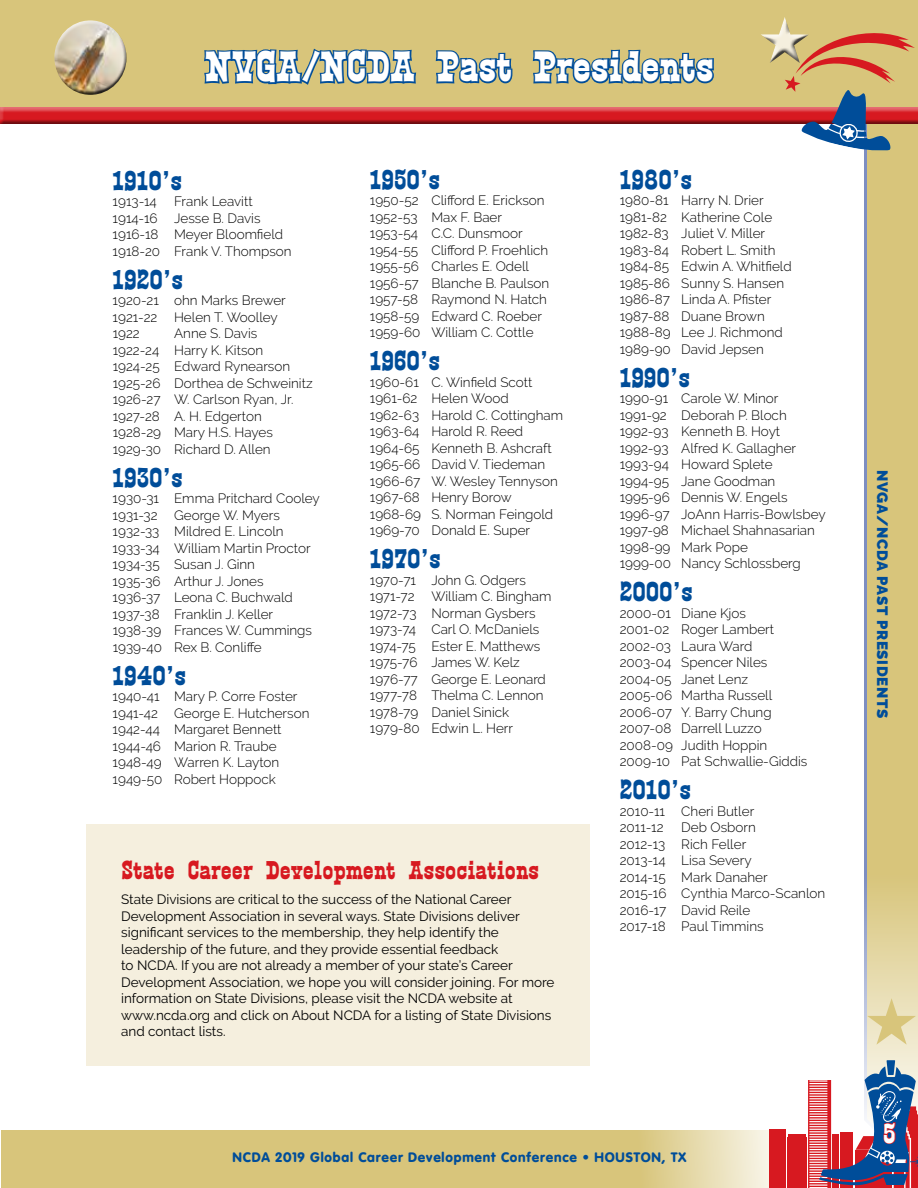
<style>
.page{position:relative;width:918px;height:1188px;background:#fff}
.page>*{position:absolute;margin:0;border:0;box-sizing:border-box;transform-origin:0 0}
.t1{font:42px "Calamity";color:#fff}
.t2{font:27px "Calamity";color:#004d99}
.t3{font:27px "Calamity";color:#fff}
.t4{font:25.5px "Calamity";color:#d71920}
.t5{font:900 15px "Raleway";letter-spacing:.05em;color:#004d99}
.t6{font:300 13.5px/16.5px "Raleway";color:#000}
.t7{font:13.5px/16.5px "Raleway";color:#000}
.t8{font:900 13.5px "VAG Rounded";letter-spacing:.06em;color:#004d99}
</style>
<div class="page">
<svg style="left:864px;top:124px;width:54px;height:936px;background:#d4c485"></svg>
<div style="left:0;top:0;width:918px;height:124px;background:#d8c57b"></div>
<svg style="left:204px;top:48px;width:213px;height:37px"></svg>
<svg style="left:435px;top:50px;width:78px;height:34px"></svg>
<svg style="left:532px;top:49px;width:182px;height:35px"></svg>
<div style="left:0;top:107px;width:918px;height:17px;background:#000;opacity:.5"></div>
<div style="left:1px;top:1130px;width:772px;height:58px;background:#d8c57b"></div>
<div style="left:769px;top:1129px;width:17px;height:59px;background:#d71920"></div>
<div style="left:787px;top:1138px;width:20px;height:50px;background:#d71920"></div>
<svg style="left:788px;top:1060px;width:130px;height:128px"></svg>
<div style="left:51px;top:19px;width:74px;height:58px;background:#fff;opacity:.75"></div>
<div style="left:55px;top:32px;width:73px;height:64px;background:#000;opacity:.75"></div>
<div style="left:86px;top:824px;width:504px;height:242px;background:#f5efde"></div>
<svg style="left:867px;top:998px;width:49px;height:47px;background:#ede4c3"></svg>
<svg style="left:760px;top:17px;width:155px;height:135px"></svg>
<h1 class="t1" style="left:205px;top:41px;width:510px">NVGA/NCDA Past Presidents</h1>
<h2 class="t2" style="left:113px;top:163px;width:71px">1910’s</h2>
<p class="t6" style="left:113px;top:193px;width:46px">1913-14</p>
<p class="t6" style="left:113px;top:193px;width:181px;text-indent:62px">Frank Leavitt<br>1914-16 Jesse B. Davis<br>1916-18 Meyer Bloomfield<br>1918-20 Frank V. Thompson</p>
<h2 class="t2" style="left:113px;top:262px;width:72px">1920’s</h2>
<p class="t6" style="left:113px;top:292px;width:175px">1920-21 ohn Marks Brewer<br>1921-22 Helen T. Woolley<br>1922</p>
<p class="t6" style="left:113px;top:325px;width:201px;text-indent:62px">Anne S. Davis<br>1922-24 Harry K. Kitson<br>1924-25 Edward Rynearson<br>1925-26 Dorthea de Schweinitz<br>1926-27 W. Carlson Ryan, Jr.<br>1927-28 A. H. Edgerton<br>1928-29 Mary H.S. Hayes<br>1929-30 Richard D. Allen</p>
<h2 class="t2" style="left:113px;top:460px;width:72px">1930’s</h2>
<p class="t6" style="left:113px;top:490px;width:209px">1930-31 Emma Pritchard Cooley<br>1931-32 George W. Myers<br>1932-33 Mildred E. Lincoln<br>1933-34 William Martin Proctor<br>1934-35 Susan J. Ginn<br>1935-36 Arthur J. Jones<br>1936-37 Leona C. Buchwald<br>1937-38 Franklin J. Keller<br>1938-39 Frances W. Cummings<br>1939-40 Rex B. Conliffe</p>
<h2 class="t2" style="left:113px;top:658px;width:75px">1940’s</h2>
<p class="t6" style="left:113px;top:688px;width:198px">1940-41 Mary P. Corre Foster<br>1941-42 George E. Hutcherson<br>1942-44 Margaret Bennett<br>1944-46 Marion R. Traube<br>1948-49 Warren K. Layton<br>1949-50 Robert Hoppock</p>
<h2 class="t2" style="left:370px;top:163px;width:72px">1950’s</h2>
<p class="t6" style="left:370px;top:192px;width:181px">1950-52 Clifford E. Erickson<br>1952-53 Max F. Baer<br>1953-54 C.C. Dunsmoor<br>1954-55 Clifford P. Froehlich<br>1955-56 Charles E. Odell<br>1956-57 Blanche B. Paulson<br>1957-58 Raymond N. Hatch<br>1958-59 Edward C. Roeber<br>1959-60 William C. Cottle</p>
<h2 class="t2" style="left:370px;top:344px;width:72px">1960’s</h2>
<p class="t6" style="left:370px;top:374px;width:195px">1960-61 C. Winfield Scott<br>1961-62 Helen Wood<br>1962-63 Harold C. Cottingham<br>1963-64 Harold R. Reed<br>1964-65 Kenneth B. Ashcraft<br>1965-66 David V. Tiedeman<br>1966-67 W. Wesley Tennyson<br>1967-68 Henry Borow<br>1968-69 S. Norman Feingold<br>1969-70 Donald E. Super</p>
<h2 class="t2" style="left:370px;top:542px;width:72px">1970’s</h2>
<p class="t6" style="left:370px;top:572px;width:183px">1970-71 John G. Odgers<br>1971-72 William C. Bingham<br>1972-73 Norman Gysbers<br>1973-74 Carl O. McDaniels<br>1974-75 Ester E. Matthews<br>1975-76 James W. Kelz<br>1976-77 George E. Leonard<br>1977-78 Thelma C. Lennon<br>1978-79 Daniel Sinick<br>1979-80 Edwin L. Herr</p>
<h3 class="t4" style="left:121px;top:854px;width:419px">State Career Development Associations</h3>
<p class="t7" style="left:121px;top:891px;width:435px">State Divisions are critical to the success of the National Career Development Association in several ways. State Divisions deliver significant services to the membership, they help identify the leadership of the future, and they provide essential feedback<br>to NCDA. If you are not already a member of your state’s Career Development Association, we hope you will consider joining. For more information on State Divisions, please visit the NCDA website at www.ncda.org and click on About NCDA for a listing of State Divisions and contact lists.</p>
<h2 class="t2" style="left:620px;top:163px;width:74px">1980’s</h2>
<p class="t6" style="left:620px;top:192px;width:173px">1980-81 Harry N. Drier<br>1981-82 Katherine Cole<br>1982-83 Juliet V. Miller<br>1983-84 Robert L. Smith<br>1984-85 Edwin A. Whitfield<br>1985-86 Sunny S. Hansen<br>1986-87 Linda A. Pfister<br>1987-88 Duane Brown<br>1988-89 Lee J. Richmond<br>1989-90 David Jepsen</p>
<h2 class="t2" style="left:620px;top:361px;width:72px">1990’s</h2>
<p class="t6" style="left:620px;top:390px;width:207px">1990-91 Carole W. Minor<br>1991-92 Deborah P. Bloch<br>1992-93 Kenneth B. Hoyt<br>1992-93 Alfred K. Gallagher<br>1993-94 Howard Splete<br>1994-95 Jane Goodman<br>1995-96 Dennis W. Engels<br>1996-97 JoAnn Harris-Bowlsbey<br>1997-98 Michael Shahnasarian<br>1998-99 Mark Pope<br>1999-00 Nancy Schlossberg</p>
<h2 class="t2" style="left:620px;top:575px;width:74px">2000’s</h2>
<p class="t6" style="left:620px;top:605px;width:189px">2000-01 Diane Kjos<br>2001-02 Roger Lambert<br>2002-03 Laura Ward<br>2003-04 Spencer Niles<br>2004-05 Janet Lenz<br>2005-06 Martha Russell<br>2006-07 Y. Barry Chung<br>2007-08 Darrell Luzzo<br>2008-09 Judith Hoppin<br>2009-10 Pat Schwallie-Giddis</p>
<h2 class="t2" style="left:620px;top:773px;width:73px">2010’s</h2>
<p class="t6" style="left:620px;top:803px;width:136px">2010-11 Cheri Butler<br>2011-12</p>
<p class="t6" style="left:620px;top:819px;width:207px;text-indent:62px">Deb Osborn<br>2012-13 Rich Feller<br>2013-14 Lisa Severy<br>2014-15 Mark Danaher<br>2015-16 Cynthia Marco-Scanlon<br>2016-17 David Reile<br>2017-18 Paul Timmins</p>
<p class="t8" style="left:233px;top:1149px;width:455px">NCDA 2019 Global Career Development Conference • HOUSTON, TX</p>
<p class="t5" style="left:891px;top:470px;width:250px;rotate:90deg">NVGA/NCDA PAST PRESIDENTS</p>
<h2 class="t3" style="left:883px;top:1117px;width:14px">5</h2>
</div>
